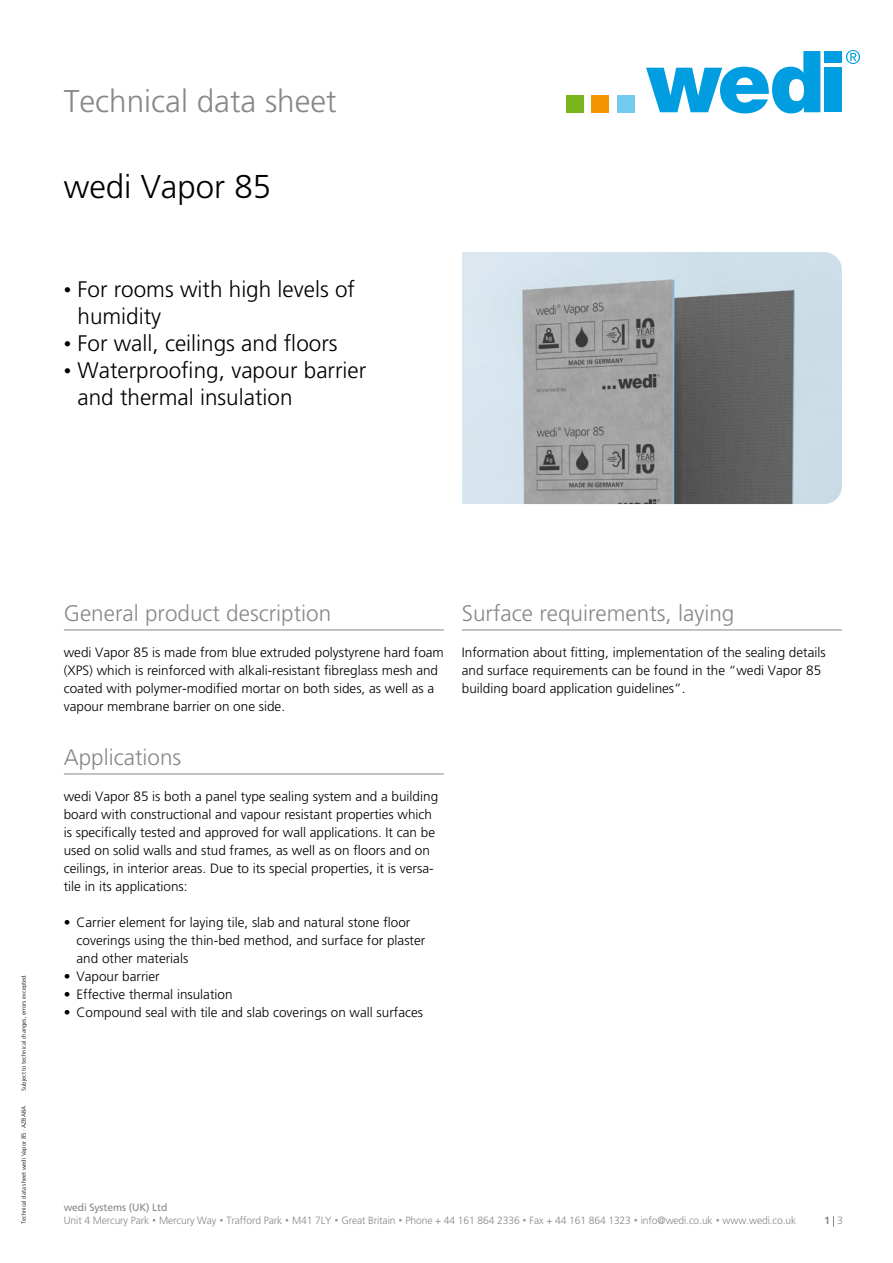
<style>
.page{position:relative;width:893px;height:1263px;background:#fff}
.page>*{position:absolute;margin:0;border:0;box-sizing:border-box;transform-origin:0 0}
.t1{font:300 33px "Frutiger LT Std";color:#000}
.t2{font:300 31.5px "Frutiger LT Std";color:#87888a}
.t3{font:300 22.5px/27px "Frutiger LT Std";color:#000}
.t4{font:300 22.5px "Frutiger LT Std";color:#87888a}
.t5{font:300 13.5px/18px "Frutiger LT Std";color:#000}
.t6{font:300 10.5px/12.6px "Frutiger LT Std";letter-spacing:-.01em;color:#87888a}
.t7{font:700 10.5px "Frutiger LT Std";color:#87888a}
.t8{font:300 6px "Frutiger LT Std";color:#000}
.s1{font-size:15px}
.s2{font-weight:400}
.s3{font-weight:300}
</style>
<div class="page">
<hr style="left:64px;top:630px;width:380px;height:1px;background:#87888a">
<hr style="left:64px;top:774px;width:380px;height:1px;background:#87888a">
<hr style="left:462px;top:630px;width:380px;height:1px;background:#87888a">
<img style="left:462px;top:252px;width:380px;height:252px">
<div style="left:566px;top:95px;width:17px;height:17px;background:#7ab51d"></div>
<div style="left:592px;top:95px;width:17px;height:17px;background:#f39400"></div>
<div style="left:617px;top:95px;width:17px;height:17px;background:#72caef"></div>
<svg style="left:846px;top:50px;width:14px;height:14px"></svg>
<svg style="left:646px;top:51px;width:174px;height:62px"></svg>
<div style="left:825px;top:51px;width:17px;height:12px;background:#009ee0"></div>
<div style="left:825px;top:68px;width:17px;height:44px;background:#009ee0"></div>
<h2 class="t2" style="left:64px;top:84px;width:275px">Technical data sheet</h2>
<h1 class="t1" style="left:64px;top:168px;width:209px">wedi Vapor 85</h1>
<h3 class="t3" style="left:78px;top:276px;width:279px;text-indent:-14px"><span class="s1">•</span> For rooms with high levels of humidity</h3>
<h3 class="t3" style="left:64px;top:330px;width:275px"><span class="s1">•</span> For wall, ceilings and floors</h3>
<h3 class="t3" style="left:78px;top:357px;width:290px;text-indent:-14px"><span class="s1">•</span> Waterproofing, vapour barrier and thermal insulation</h3>
<p class="t8" style="left:20px;top:1091px;width:119px;rotate:-90deg">Subject to technical changes, errors excepted.</p>
<p class="t8" style="left:20px;top:1224px;width:120px;rotate:-90deg">Technical data sheet wedi Vapor 85 · AZBABA</p>
<h3 class="t4" style="left:64px;top:601px;width:269px">General product description</h3>
<p class="t5" style="left:64px;top:644px;width:382px">wedi Vapor 85 is made from blue extruded polystyrene hard foam (XPS) which is reinforced with alkali-resistant fibreglass mesh and coated with polymer-modified mortar on both sides, as well as a vapour membrane barrier on one side.</p>
<h3 class="t4" style="left:64px;top:745px;width:119px">Applications</h3>
<p class="t5" style="left:64px;top:788px;width:376px">wedi Vapor 85 is both a panel type sealing system and a building board with constructional and vapour resistant properties which is specifically tested and approved for wall applications. It can be used on solid walls and stud frames, as well as on floors and on ceilings, in interior areas. Due to its special properties, it is versa&shy;tile in its applications:</p>
<p class="t5" style="left:77px;top:914px;width:350px;text-indent:-13px">• Carrier element for laying tile, slab and natural stone floor coverings using the thin-bed method, and surface for plaster and other materials</p>
<p class="t5" style="left:64px;top:968px;width:98px">• Vapour barrier</p>
<p class="t5" style="left:64px;top:986px;width:170px">• Effective thermal insulation</p>
<p class="t5" style="left:64px;top:1003px;width:361px">• Compound seal with tile and slab coverings on wall surfaces</p>
<h3 class="t4" style="left:462px;top:601px;width:274px">Surface requirements, laying</h3>
<p class="t5" style="left:462px;top:644px;width:365px">Information about fitting, implementation of the sealing details and surface requirements can be found in the “wedi Vapor 85 building board application guidelines”.</p>
<p class="t6" style="left:64px;top:1201px;width:734px"><span class="s2">wedi Systems (UK) Ltd<br></span>Unit 4 Mercury Park ▪ Mercury Way ▪ Trafford Park ▪ M41 7LY ▪ Great Britain ▪ Phone + 44 161 864 2336 ▪ Fax + 44 161 864 1323 ▪ info@wedi.co.uk ▪ www.wedi.co.uk</p>
<p class="t7" style="left:824px;top:1214px;width:20px">1 <span class="s3">3</span></p>
</div>
